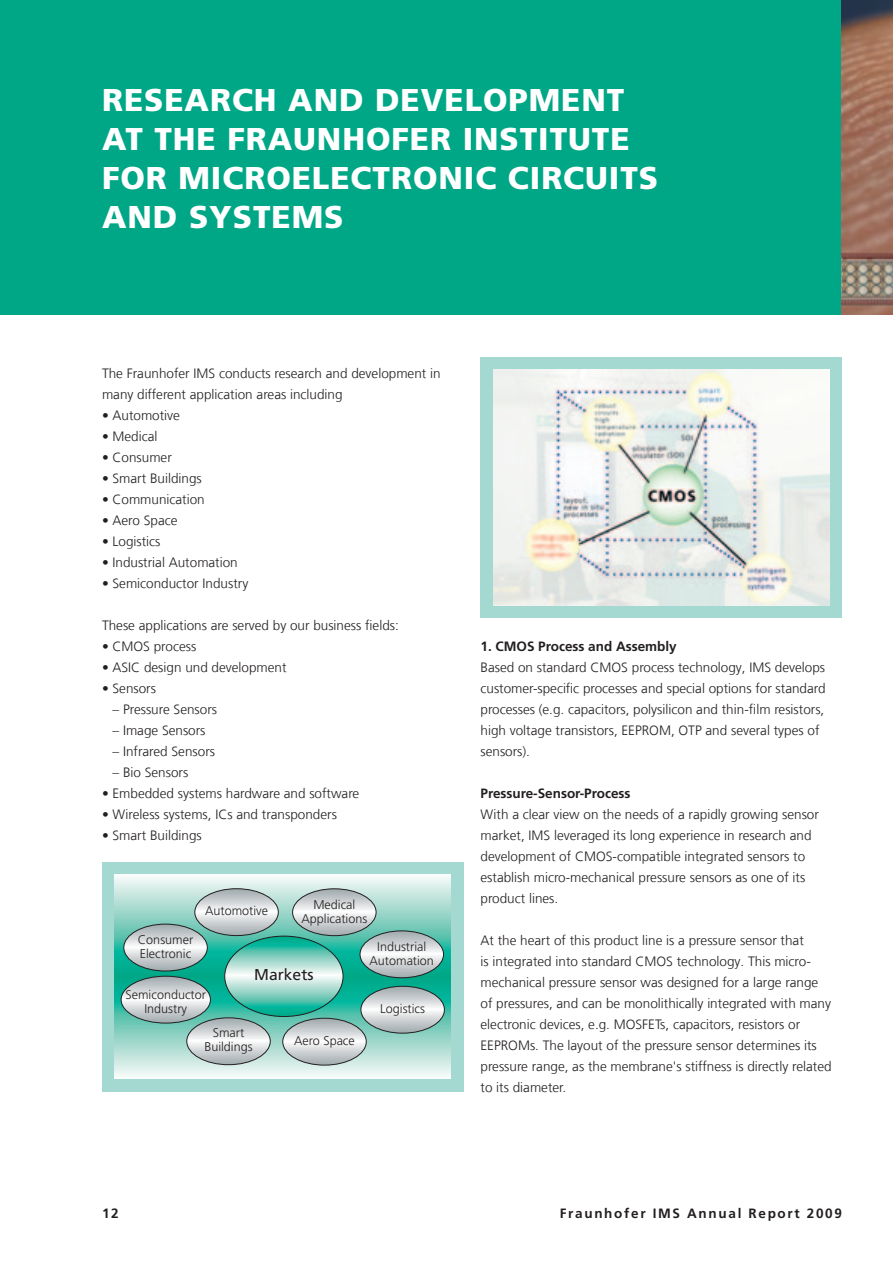
<style>
.page{position:relative;width:893px;height:1263px;background:#fff}
.page>*{position:absolute;margin:0;border:0;box-sizing:border-box;transform-origin:0 0}
.t1{font:900 31.5px/39px "Frutiger LT Com";letter-spacing:.03em;color:#fff}
.t2{font:15.75px "Frutiger";color:#231f20}
.t3{font:300 13.5px/21px "Frutiger LT Com";color:#231f20}
.t4{font:700 13.5px "Frutiger LT Com";color:#231f20}
.t5{font:700 13.5px "Frutiger LT Com";letter-spacing:.125em;color:#231f20}
.t6{font:300 12.6px/13.8px "Frutiger";color:#231f20;text-align:center}
</style>
<div class="page">
<div style="left:0;top:0;width:893px;height:315px;background:#00a786"></div>
<div style="left:102px;top:862px;width:361px;height:230px;background:#a4d9d2"></div>
<svg style="left:115px;top:875px;width:336px;height:204px;background:#cdebe5"></svg>
<svg style="left:121px;top:889px;width:323px;height:176px;background:#9bccc3"></svg>
<div style="left:480px;top:357px;width:362px;height:261px;background:#a4d9d2"></div>
<img style="left:493px;top:370px;width:336px;height:235px">
<img style="left:842px;top:0;width:51px;height:315px">
<h1 class="t1" style="left:102px;top:80px;width:524px">RESEARCH AND DEVELOPMENT<br>AT THE FRA</h1>
<h1 class="t1" style="left:102px;top:119px;width:558px;text-indent:191px">UNHOFER INSTITUTE<br>FOR MICROELECTRONIC CIRCUITS<br>AND SYSTEMS</h1>
<p class="t3" style="left:102px;top:363px;width:340px">The Fraunhofer IMS conducts research and development in many different application areas including</p>
<p class="t3" style="left:102px;top:405px;width:80px">• Automotive</p>
<p class="t3" style="left:102px;top:426px;width:57px">• Medical</p>
<p class="t3" style="left:102px;top:447px;width:71px">• Consumer</p>
<p class="t3" style="left:102px;top:468px;width:101px">• Smart Buildings</p>
<p class="t3" style="left:102px;top:489px;width:104px">• Communication</p>
<p class="t3" style="left:102px;top:510px;width:77px">• Aero Space</p>
<p class="t3" style="left:102px;top:531px;width:60px">• Logistics</p>
<p class="t3" style="left:102px;top:552px;width:137px">• Industrial Automation</p>
<p class="t3" style="left:102px;top:573px;width:148px">• Semiconductor Industry</p>
<p class="t3" style="left:102px;top:615px;width:298px">These applications are served by our business fields:</p>
<p class="t3" style="left:102px;top:636px;width:96px">• CMOS process</p>
<p class="t3" style="left:102px;top:657px;width:186px">• ASIC design und development</p>
<p class="t3" style="left:102px;top:678px;width:56px">• Sensors</p>
<p class="t3" style="left:113px;top:699px;width:106px">– Pressure Sensors</p>
<p class="t3" style="left:113px;top:720px;width:95px">– Image Sensors</p>
<p class="t3" style="left:113px;top:741px;width:104px">– Infrared Sensors</p>
<p class="t3" style="left:113px;top:762px;width:77px">– Bio Sensors</p>
<p class="t3" style="left:102px;top:783px;width:259px">• Embedded systems hardware and software</p>
<p class="t3" style="left:102px;top:804px;width:236px">• Wireless systems, ICs and transponders</p>
<p class="t3" style="left:102px;top:825px;width:101px">• Smart Buildings</p>
<p class="t6" style="left:138px;top:933px;width:57px;text-align:left">Consumer<br>Electronic</p>
<p class="t6" style="left:205px;top:904px;width:64px">Automotive</p>
<p class="t6" style="left:301px;top:897px;width:67px">Medical<br>Applications</p>
<p class="t2" style="left:254px;top:966px;width:61px">Markets</p>
<p class="t6" style="left:370px;top:939px;width:66px">Industrial<br>Automation</p>
<p class="t6" style="left:126px;top:988px;width:82px">Semiconductor<br>Industry</p>
<p class="t6" style="left:204px;top:1026px;width:50px">Smart<br>Buildings</p>
<p class="t6" style="left:294px;top:1033px;width:62px">Aero Space</p>
<p class="t6" style="left:380px;top:1002px;width:46px">Logistics</p>
<p class="t4" style="left:480px;top:638px;width:198px">1. CMOS Process and Assembly</p>
<p class="t3" style="left:480px;top:657px;width:347px">Based on standard CMOS process technology, IMS develops customer-specific processes and special options for standard processes (e.g. capacitors, polysilicon and thin-film resistors, high voltage transistors, EEPROM, OTP and several types of sensors).</p>
<p class="t4" style="left:480px;top:785px;width:152px">Pressure-Sensor-Process</p>
<p class="t3" style="left:480px;top:804px;width:340px">With a clear view on the needs of a rapidly growing sensor market, IMS leveraged its long experience in research and development of CMOS-compatible integrated sensors to establish micro-mechanical pressure sensors as one of its product lines.</p>
<p class="t3" style="left:480px;top:930px;width:353px">At the heart of this product line is a pressure sensor that<br>is integrated into standard CMOS technology. This micro&shy;mechanical pressure sensor was designed for a large range of pressures, and can be monolithically integrated with many electronic devices, e.g. MOSFETs, capacitors, resistors or EEPROMs. The layout of the pressure sensor determines its pressure range, as the membrane's stiffness is directly related to its diameter.</p>
<p class="t4" style="left:102px;top:1205px;width:18px">12</p>
<p class="t5" style="left:560px;top:1205px;width:284px">Fraunhofer IMS Annual Report 2009</p>
</div>
